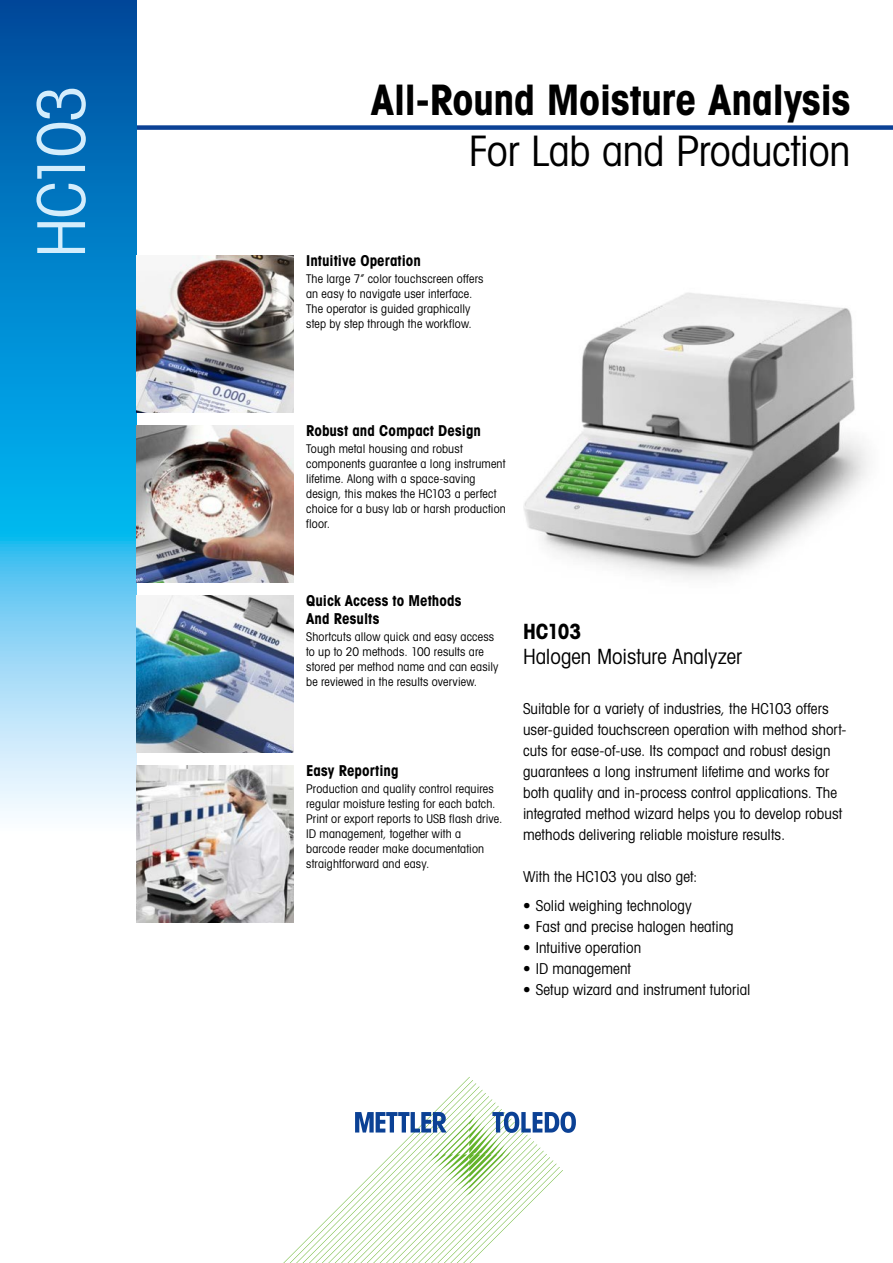
<style>
.page{position:relative;width:893px;height:1263px;background:#fff}
.page>*{position:absolute;margin:0;border:0;box-sizing:border-box;transform-origin:0 0}
.t1{font:66px "Avant Gardefor MT Bk";letter-spacing:-.055em;color:#d4edfc}
.t2{font:42px "Avant Gardefor MT Bd";letter-spacing:-.01em;color:#000}
.t3{font:42px "Avant Gardefor MT Bk";letter-spacing:-.01em;color:#000}
.t4{font:21px "Avant Gardefor MT Bk";letter-spacing:-.005em;color:#000}
.t5{font:21px "Avant Gardefor MT Bd";letter-spacing:-.03em;color:#000}
.t6{font:15px/21px "Avant Gardefor MT Bk";letter-spacing:.005em;color:#000}
.t7{font:15px/18px "Avant Gardefor MT Bd";letter-spacing:.005em;color:#000}
.t8{font:12px/15px "Avant Gardefor MT Bk";letter-spacing:.015em;color:#000}
</style>
<div class="page">
<div style="left:0;top:125px;width:893px;height:5px;background:#0b4195"></div>
<svg style="left:0;top:0;width:136px;height:814px;background:#35a0d9"></svg>
<svg style="left:283px;top:1077px;width:293px;height:186px"></svg>
<img style="left:523px;top:292px;width:345px;height:286px">
<img style="left:136px;top:255px;width:157px;height:157px">
<img style="left:136px;top:425px;width:157px;height:158px">
<img style="left:136px;top:595px;width:157px;height:158px">
<img style="left:136px;top:765px;width:157px;height:158px">
<h1 class="t1" style="left:21px;top:258px;width:174px;rotate:-90deg">HC103</h1>
<h2 class="t2" style="left:371px;top:73px;width:481px">All-Round Moisture Analysis</h2>
<h2 class="t3" style="left:469px;top:125px;width:383px">For Lab and Production</h2>
<p class="t7" style="left:306px;top:251px;width:116px">Intuitive Operation</p>
<p class="t8" style="left:306px;top:271px;width:179px">The large 7” color touchscreen offers an easy to navigate user interface.<br>The operator is guided graphically step by step through the workflow.</p>
<p class="t7" style="left:306px;top:421px;width:176px">Robust and Compact Design</p>
<p class="t8" style="left:306px;top:441px;width:201px">Tough metal housing and robust components guarantee a long instrument lifetime. Along with a space-saving design, this makes the HC103 a perfect choice for a busy lab or harsh production floor.</p>
<p class="t7" style="left:306px;top:591px;width:157px">Quick Access to Methods<br>And Results</p>
<p class="t8" style="left:306px;top:629px;width:194px">Shortcuts allow quick and easy access to up to 20 methods. 100 results are stored per method name and can easily be reviewed in the results overview.</p>
<p class="t7" style="left:306px;top:761px;width:94px">Easy Reporting</p>
<p class="t8" style="left:306px;top:781px;width:198px">Production and quality control requires regular moisture testing for each batch.<br>Print or export reports to USB flash drive.<br>ID management, together with a barcode reader make documentation straightforward and easy.</p>
<h3 class="t5" style="left:523px;top:618px;width:59px">HC103</h3>
<h3 class="t4" style="left:523px;top:644px;width:220px">Halogen Moisture Analyzer</h3>
<p class="t6" style="left:523px;top:697px;width:325px">Suitable for a variety of industries, the HC103 offers user-guided touchscreen operation with method short&shy;cuts for ease-of-use. Its compact and robust design guarantees a long instrument lifetime and works for both quality and in-process control applications. The integrated method wizard helps you to develop robust methods delivering reliable moisture results.</p>
<p class="t6" style="left:523px;top:865px;width:176px">With the HC103 you also get:</p>
<p class="t6" style="left:523px;top:895px;width:170px">• Solid weighing technology</p>
<p class="t6" style="left:523px;top:916px;width:212px">• Fast and precise halogen heating</p>
<p class="t6" style="left:523px;top:937px;width:120px">• Intuitive operation</p>
<p class="t6" style="left:523px;top:958px;width:109px">• ID management</p>
<p class="t6" style="left:523px;top:979px;width:229px">• Setup wizard and instrument tutorial</p>
</div>
